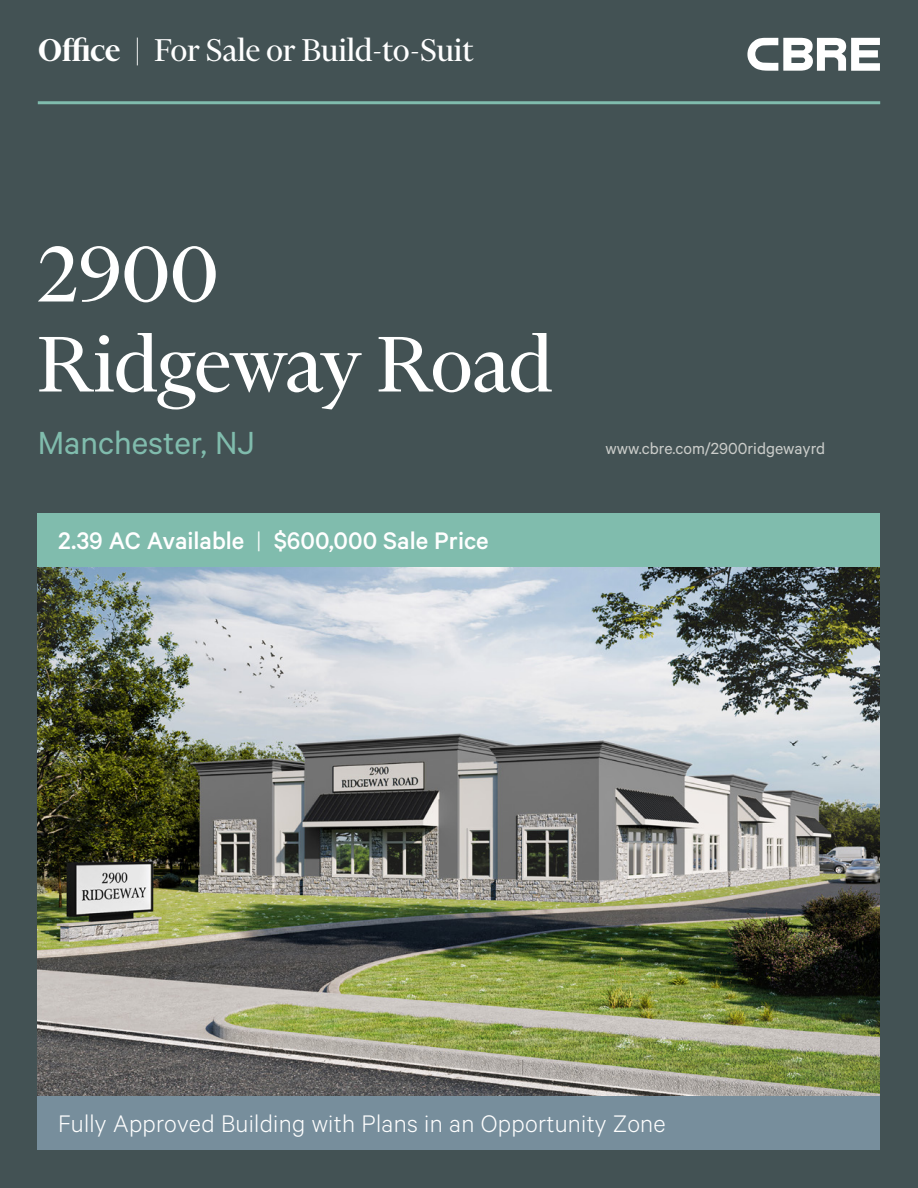
<style>
.page{position:relative;width:918px;height:1188px;background:#435254}
.page>*{position:absolute;margin:0;border:0;box-sizing:border-box;transform-origin:0 0}
.Heading_Large{font:90px/90px "Financier Display";color:#fff}
.t1{font:36px "Financier Display";color:#fff}
.Subheading_Large{font:36px "Calibre";color:#80bcad}
.t2{font:300 27px "Calibre";letter-spacing:.01em;color:#fff}
.t3{font:500 27px "Calibre";color:#fff}
.t4{font:18px "Calibre";color:#cbcdca}
.s1{font-weight:600}
.s2{font-weight:300}
</style>
<div class="page">
<svg style="left:747px;top:38px;width:133px;height:33px"></svg>
<hr style="left:38px;top:101px;width:842px;height:3px;background:#80bcad">
<img style="left:38px;top:567px;width:842px;height:529px">
<div style="left:38px;top:513px;width:842px;height:54px;background:#80bcad"></div>
<div style="left:38px;top:1096px;width:842px;height:54px;background:#778e9c"></div>
<p class="t1" style="left:38px;top:32px;width:437px"><span class="s1">Office</span> | For Sale or Build-to-Suit</p>
<p class="Heading_Large" style="left:38px;top:229px;width:516px">2900<br>Ridgeway Road</p>
<p class="Subheading_Large" style="left:38px;top:422px;width:218px">Manchester, NJ</p>
<p class="t3" style="left:58px;top:525px;width:432px">2.39 AC Available <span class="s2">|</span> $600,000 Sale Price</p>
<p class="t4" style="left:606px;top:438px;width:221px">www.cbre.com/2900ridgewayrd</p>
<p class="t2" style="left:58px;top:1108px;width:609px">Fully Approved Building with Plans in an Opportunity Zone</p>
</div>
